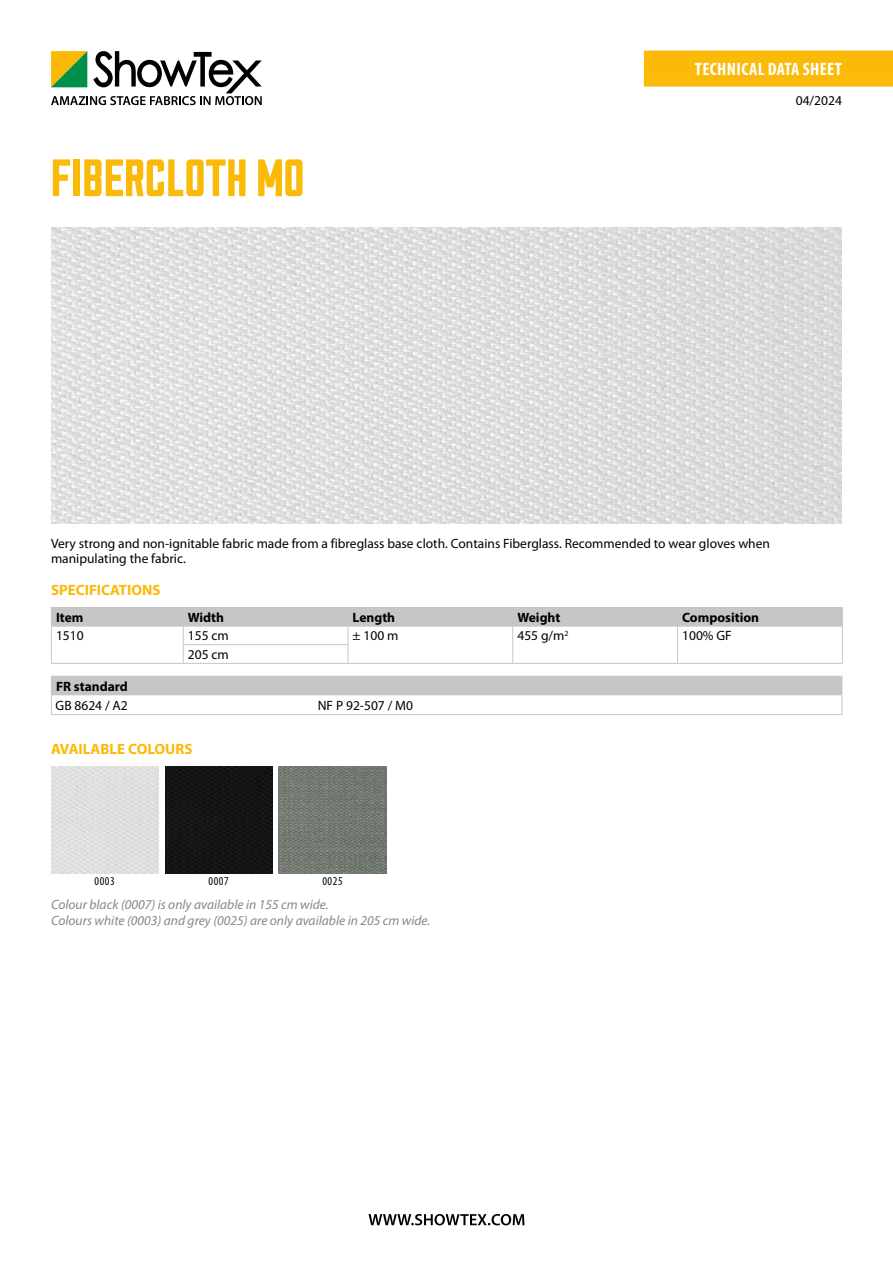
<style>
.page{position:relative;width:893px;height:1263px;background:#fff}
.page>*{position:absolute;margin:0;border:0;box-sizing:border-box;transform-origin:0 0}
.t1{font:52.5px "Sullivan Show Tex";color:#fbba07}
.t2{font:700 condensed 18px "Myriad Pro";letter-spacing:.02em;color:#fff}
.t3{font:700 15px "Myriad Pro";color:#fbba07}
.t4{font:13.5px/15px "Myriad Pro";color:#000}
.t5{font:italic 13.5px/15.8px "Myriad Pro";color:#878787}
.t6{font:700 13.5px "Myriad Pro";color:#000}
.t7{font:condensed 12px "Myriad Pro";letter-spacing:.05em;color:#000}
</style>
<div class="page">
<svg style="left:51px;top:51px;width:211px;height:54px"></svg>
<svg style="left:368px;top:1214px;width:156px;height:11px"></svg>
<div style="left:644px;top:73px;width:249px;height:14px;background:#fbba07"></div>
<div style="left:644px;top:51px;width:249px;height:22px;background:#fbba07"></div>
<svg style="left:51px;top:607px;width:792px;height:56px"></svg>
<hr style="left:51px;top:663px;width:132px;height:1px;background:#c6c6c6">
<hr style="left:183px;top:663px;width:165px;height:1px;background:#c6c6c6">
<hr style="left:348px;top:663px;width:165px;height:1px;background:#c6c6c6">
<hr style="left:513px;top:663px;width:165px;height:1px;background:#c6c6c6">
<hr style="left:678px;top:663px;width:165px;height:1px;background:#c6c6c6">
<div style="left:51px;top:676px;width:791px;height:19px;background:#c6c6c6"></div>
<svg style="left:51px;top:695px;width:1px;height:19px"></svg>
<svg style="left:842px;top:677px;width:1px;height:37px"></svg>
<hr style="left:51px;top:714px;width:791px;height:1px;background:#c6c6c6">
<img style="left:51px;top:766px;width:107px;height:107px">
<div style="left:165px;top:766px;width:107px;height:107px;background:#151515"></div>
<img style="left:279px;top:766px;width:107px;height:107px">
<img style="left:51px;top:227px;width:791px;height:297px">
<h2 class="t2" style="left:695px;top:58px;width:148px">TECHNICAL DATA SHEET</h2>
<h1 class="t1" style="left:51px;top:149px;width:254px">FIBERCLOTH M0</h1>
<p class="t4" style="left:796px;top:93px;width:48px">04/2024</p>
<p class="t4" style="left:51px;top:536px;width:720px">Very strong and non-ignitable fabric made from a fibreglass base cloth. Contains Fiberglass. Recommended to wear gloves when manipulating the fabric.</p>
<p class="t3" style="left:51px;top:580px;width:111px">SPECIFICATIONS</p>
<p class="t6" style="left:56px;top:608px;width:29px">Item</p>
<p class="t6" style="left:188px;top:608px;width:38px">Width</p>
<p class="t6" style="left:353px;top:608px;width:44px">Length</p>
<p class="t6" style="left:517px;top:608px;width:44px">Weight</p>
<p class="t6" style="left:682px;top:608px;width:78px">Composition</p>
<p class="t4" style="left:56px;top:628px;width:29px">1510</p>
<p class="t4" style="left:188px;top:628px;width:42px">155 cm</p>
<p class="t4" style="left:353px;top:628px;width:47px">± 100 m</p>
<p class="t4" style="left:517px;top:628px;width:53px">455 g/m<sup>2</sup></p>
<p class="t4" style="left:682px;top:628px;width:51px">100% GF</p>
<p class="t4" style="left:188px;top:647px;width:42px">205 cm</p>
<p class="t6" style="left:56px;top:677px;width:73px">FR standard</p>
<p class="t4" style="left:56px;top:697px;width:74px">GB 8624 / A2</p>
<p class="t4" style="left:318px;top:697px;width:97px">NF P 92-507 / M0</p>
<p class="t3" style="left:51px;top:739px;width:143px">AVAILABLE COLOURS</p>
<p class="t7" style="left:94px;top:873px;width:22px">0003</p>
<p class="t7" style="left:208px;top:873px;width:22px">0007</p>
<p class="t7" style="left:322px;top:873px;width:22px">0025</p>
<p class="t5" style="left:51px;top:897px;width:381px">Colour black (0007) is only available in 155 cm wide.<br>Colours white (0003) and grey (0025) are only available in 205 cm wide.</p>
</div>
